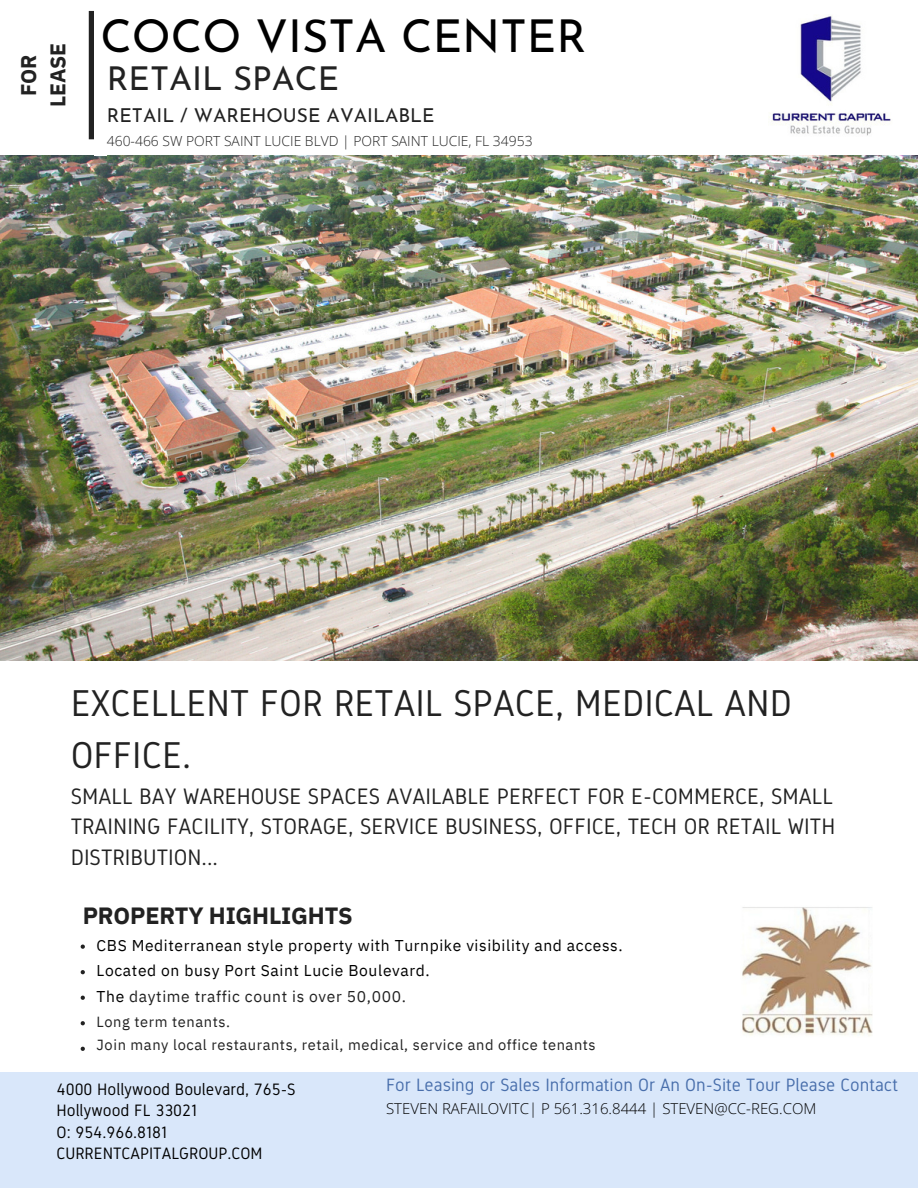
<style>
.page{position:relative;width:918px;height:1188px;background:#fff}
.page>*{position:absolute;margin:0;border:0;box-sizing:border-box;transform-origin:0 0}
.t1{font:45.45px "Josefin Sans";color:#000}
.t2{font:37.35px/51.8px "Gidole";color:#222}
.t3{font:32.85px "Josefin Sans";color:#222}
.t4{font:700 23.4px "IBM Plex Sans";letter-spacing:-.01em;color:#222}
.t5{font:22.35px/30.3px "Gidole";color:#222;text-align:justify}
.t6{font:700 21.15px/29.2px "IBM Plex Sans";letter-spacing:-.01em;color:#222;text-align:center}
.t7{font:19.2px "Josefin Sans";color:#222}
.t8{font:17.85px "Gidole";color:#486eab}
.t9{font:16.5px/21.3px "Gidole";color:#000}
.t10{font:15.6px "IBM Plex Sans";letter-spacing:.04em;color:#000}
.t11{font:15.6px "IBM Plex Sans";letter-spacing:.04em;color:#222}
.t12{font:300 15px "Open Sans";color:#000}
.t13{font:14.7px/23.7px "IBM Plex Sans";letter-spacing:.04em;color:#222}
.t14{font:300 13.95px "Open Sans";color:#222}
.s1{color:#000}
</style>
<div class="page">
<img style="left:0;top:156px;width:918px;height:505px">
<svg style="left:89px;top:11px;width:5px;height:128px"></svg>
<img style="left:769px;top:16px;width:122px;height:120px">
<div style="left:0;top:1072px;width:918px;height:116px;background:#d9e7fa"></div>
<img style="left:742px;top:907px;width:131px;height:129px">
<svg style="left:81px;top:945px;width:4px;height:4px"></svg>
<svg style="left:81px;top:970px;width:4px;height:4px"></svg>
<svg style="left:81px;top:996px;width:4px;height:4px"></svg>
<svg style="left:81px;top:1021px;width:4px;height:4px"></svg>
<svg style="left:81px;top:1047px;width:4px;height:4px"></svg>
<h5 class="t6" style="left:14px;top:107px;width:65px;rotate:-90deg">FOR<br>LEASE</h5>
<h4 class="t1" style="left:100px;top:18px;width:487px">COCO VISTA CENTER</h4>
<h5 class="t3" style="left:107px;top:65px;width:234px">RETAIL SPACE</h5>
<h5 class="t7" style="left:107px;top:108px;width:329px">RETAIL / WAREHOUSE AVAILABLE</h5>
<h5 class="t14" style="left:107px;top:131px;width:427px">460-466 SW PORT SAINT LUCIE BLVD | PORT SAINT LUCIE, FL 34953</h5>
<p class="t2" style="left:71px;top:677px;width:723px">EXCELLENT FOR RETAIL SPACE, MEDICAL AND<br>OFFICE.</p>
<p class="t5" style="left:71px;top:781px;width:766px">SMALL BAY WAREHOUSE SPACES AVAILABLE PERFECT FOR E-COMMERCE, SMALL TRAINING FACILITY, STORAGE, SERVICE BUSINESS, OFFICE, TECH OR RETAIL WITH DISTRIBUTION...</p>
<p class="t4" style="left:83px;top:900px;width:272px">PROPERTY HIGHLIGHTS</p>
<p class="t10" style="left:97px;top:935px;width:528px">CBS Mediterranean style property with Turnpike visibility and access.</p>
<h3 class="t10" style="left:97px;top:960px;width:335px">Located on busy Port Saint Lucie Boulevard.</h3>
<h2 class="t11" style="left:97px;top:986px;width:311px"><span class="s1">The</span> daytime traffic count is over 50,000.</h2>
<p class="t13" style="left:97px;top:1009px;width:501px">Long term tenants.<br>Join many local restaurants, retail, medical, service and office tenants</p>
<p class="t9" style="left:57px;top:1079px;width:241px">4000 Hollywood Boulevard, 765-S<br>Hollywood FL 33021<br>O: 954.966.8181<br>CURRENTCAPITALGROUP.COM</p>
<h4 class="t8" style="left:386px;top:1075px;width:513px">For Leasing or Sales Information Or An On-Site Tour Please Contact</h4>
<h4 class="t12" style="left:386px;top:1098px;width:432px">STEVEN RAFAILOVITC| P 561.316.8444 | STEVEN@CC-REG.COM</h4>
</div>
